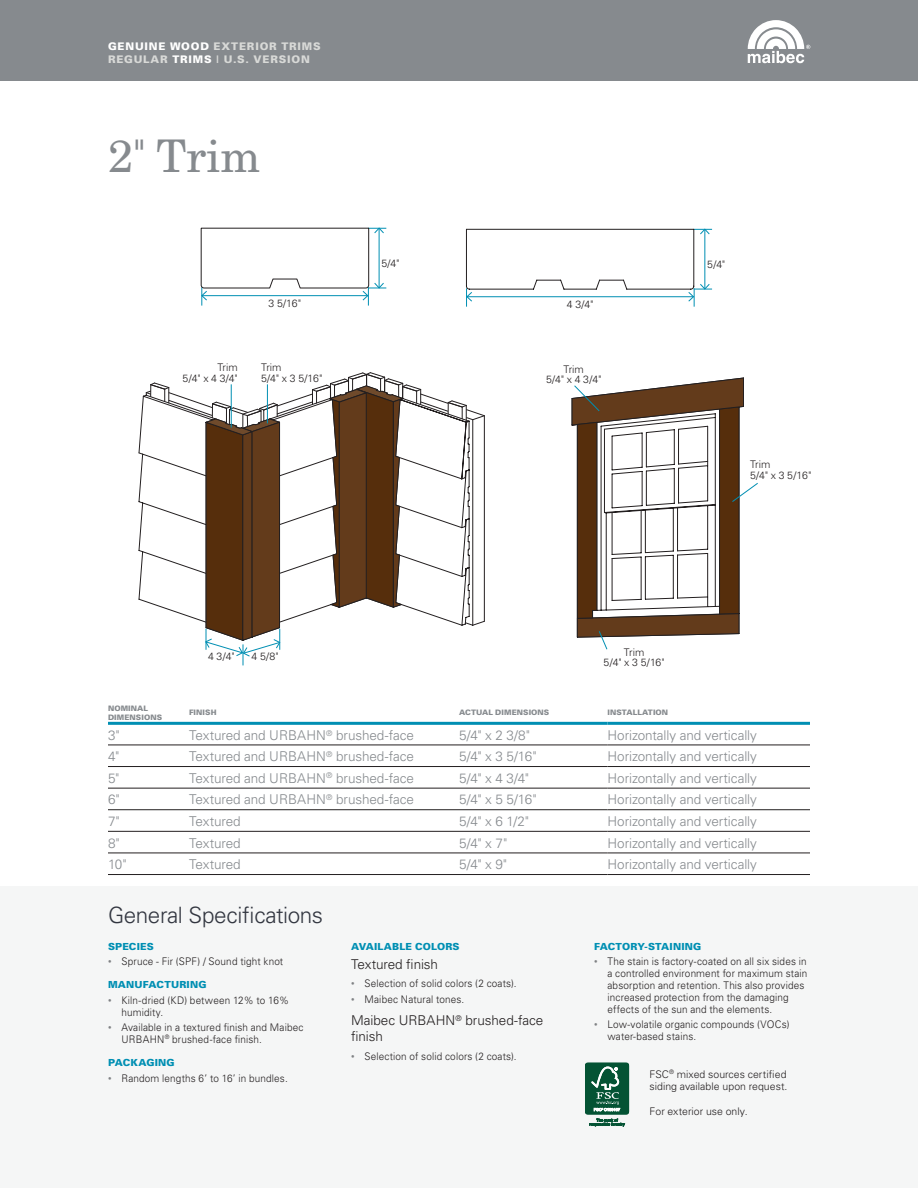
<style>
.page{position:relative;width:918px;height:1188px;background:#fff}
.page>*{position:absolute;margin:0;border:0;box-sizing:border-box;transform-origin:0 0}
.GrandTitre-Gris{font:45px "New Century Schlbk";color:#868a8e}
.Titre{font:300 22.5px "Univers";letter-spacing:-.02em;color:#323640}
.Tableau-Texte{font:300 13.5px "Univers";letter-spacing:-.005em;color:#868a8e}
.SS-Titre{font:300 13.5px/15.8px "Univers";letter-spacing:-.005em;color:#231f20}
.Spec__Texte{font:300 10.5px/12px "Univers";letter-spacing:.015em;color:#231f20;scale:.95 1}
.Dimensions{font:300 10.5px/10.5px "Univers";color:#231f20;text-align:center}
.Spec__Texte-2{font:300 10.5px/12px "Univers";letter-spacing:.015em;color:#231f20}
.SousTitre{font:900 10.5px/13.5px "Univers";letter-spacing:.075em;color:#d8d9d7}
.Spec____SousTitre{font:900 9.75px "Univers";letter-spacing:.02em;color:#008fb3}
.Tableau-EnTete{font:900 7.5px/9px "Univers";letter-spacing:.01em;color:#868a8e}
.s1{color:#fff}
.s2{font-family:"Univers";font-weight:300}
.s3{font-weight:400;color:#808285}
</style>
<div class="page">
<svg style="left:138px;top:395px;width:7px;height:207px"></svg>
<div style="left:0;top:0;width:918px;height:81px;background:#868a8e"></div>
<svg style="left:748px;top:20px;width:62px;height:43px"></svg>
<div style="left:0;top:887px;width:918px;height:301px;background:#f5f6f6"></div>
<svg style="left:145px;top:372px;width:340px;height:293px"></svg>
<svg style="left:200px;top:227px;width:186px;height:79px"></svg>
<svg style="left:466px;top:229px;width:246px;height:78px"></svg>
<hr style="left:108px;top:745px;width:81px;height:1px;background:#231f20">
<hr style="left:189px;top:745px;width:270px;height:1px;background:#231f20">
<hr style="left:459px;top:745px;width:149px;height:1px;background:#231f20">
<hr style="left:608px;top:745px;width:202px;height:1px;background:#231f20">
<hr style="left:108px;top:766px;width:81px;height:1px;background:#231f20">
<hr style="left:189px;top:766px;width:270px;height:1px;background:#231f20">
<hr style="left:459px;top:766px;width:149px;height:1px;background:#231f20">
<hr style="left:608px;top:766px;width:202px;height:1px;background:#231f20">
<hr style="left:108px;top:788px;width:81px;height:1px;background:#231f20">
<hr style="left:189px;top:788px;width:270px;height:1px;background:#231f20">
<hr style="left:459px;top:788px;width:149px;height:1px;background:#231f20">
<hr style="left:608px;top:788px;width:202px;height:1px;background:#231f20">
<hr style="left:108px;top:809px;width:81px;height:1px;background:#231f20">
<hr style="left:189px;top:809px;width:270px;height:1px;background:#231f20">
<hr style="left:459px;top:809px;width:149px;height:1px;background:#231f20">
<hr style="left:608px;top:809px;width:202px;height:1px;background:#231f20">
<hr style="left:108px;top:831px;width:81px;height:1px;background:#231f20">
<hr style="left:189px;top:831px;width:270px;height:1px;background:#231f20">
<hr style="left:459px;top:831px;width:149px;height:1px;background:#231f20">
<hr style="left:608px;top:831px;width:202px;height:1px;background:#231f20">
<hr style="left:108px;top:853px;width:81px;height:1px;background:#231f20">
<hr style="left:189px;top:853px;width:270px;height:1px;background:#231f20">
<hr style="left:459px;top:853px;width:149px;height:1px;background:#231f20">
<hr style="left:608px;top:853px;width:202px;height:1px;background:#231f20">
<hr style="left:108px;top:874px;width:81px;height:1px;background:#231f20">
<hr style="left:189px;top:874px;width:270px;height:1px;background:#231f20">
<hr style="left:459px;top:874px;width:149px;height:1px;background:#231f20">
<hr style="left:608px;top:874px;width:202px;height:1px;background:#231f20">
<hr style="left:108px;top:722px;width:81px;height:3px;background:#008fb3">
<hr style="left:189px;top:722px;width:270px;height:3px;background:#008fb3">
<hr style="left:459px;top:722px;width:149px;height:3px;background:#008fb3">
<hr style="left:608px;top:722px;width:202px;height:3px;background:#008fb3">
<svg style="left:572px;top:378px;width:186px;height:272px"></svg>
<div style="left:585px;top:1063px;width:44px;height:51px;background:#045334;border-radius:2px"></div>
<div style="left:585px;top:1063px;width:44px;height:51px;border:1px solid #045334;border-radius:3px"></div>
<svg style="left:591px;top:1067px;width:29px;height:44px"></svg>
<svg style="left:590px;top:1119px;width:35px;height:7px"></svg>
<p class="SousTitre" style="left:108px;top:39px;width:214px"><span class="s1">GENUINE WOOD</span> EXTERIOR TRIMS<br>REGULAR <span class="s1">TRIMS</span> | U.S. VERSION</p>
<p class="GrandTitre-Gris" style="left:108px;top:129px;width:154px">2<span class="s2">"</span> Trim</p>
<p class="Dimensions" style="left:268px;top:297px;width:34px">3 5/16"</p>
<p class="Dimensions" style="left:183px;top:362px;width:57px;text-align:right">Trim<br>5/4" x 4 3/4"</p>
<p class="Dimensions" style="left:261px;top:362px;width:63px;text-align:left">Trim<br>5/4" x 3 5/16"</p>
<p class="Dimensions" style="left:382px;top:257px;width:19px">5/4"</p>
<p class="Dimensions" style="left:707px;top:258px;width:19px">5/4"</p>
<p class="Dimensions" style="left:567px;top:299px;width:28px">4 3/4"</p>
<p class="Dimensions" style="left:546px;top:363px;width:57px">Trim<br>5/4" x 4 3/4"</p>
<p class="Dimensions" style="left:750px;top:459px;width:63px;text-align:left">Trim<br>5/4" x 3 5/16"</p>
<p class="Dimensions" style="left:208px;top:651px;width:28px">4 3/4"</p>
<p class="Dimensions" style="left:252px;top:651px;width:29px">4 5/8"</p>
<p class="Dimensions" style="left:604px;top:646px;width:63px">Trim<br>5/4" x 3 5/16"</p>
<p class="Tableau-EnTete" style="left:108px;top:704px;width:56px">NOMINAL<br>DIMENSIONS</p>
<p class="Tableau-EnTete" style="left:189px;top:708px;width:29px">FINISH</p>
<p class="Tableau-EnTete" style="left:459px;top:708px;width:92px">ACTUAL DIMENSIONS</p>
<p class="Tableau-EnTete" style="left:608px;top:708px;width:62px">INSTALLATION</p>
<p class="Tableau-Texte" style="left:108px;top:727px;width:13px">3"</p>
<p class="Tableau-Texte" style="left:189px;top:727px;width:227px">Textured and URBAHN<sup>®</sup> brushed-face</p>
<p class="Tableau-Texte" style="left:459px;top:727px;width:73px">5/4" x 2 3/8"</p>
<p class="Tableau-Texte" style="left:608px;top:727px;width:151px">Horizontally and vertically</p>
<p class="Tableau-Texte" style="left:108px;top:748px;width:13px">4"</p>
<p class="Tableau-Texte" style="left:189px;top:748px;width:227px">Textured and URBAHN<sup>®</sup> brushed-face</p>
<p class="Tableau-Texte" style="left:459px;top:748px;width:79px">5/4" x 3 5/16"</p>
<p class="Tableau-Texte" style="left:608px;top:748px;width:151px">Horizontally and vertically</p>
<p class="Tableau-Texte" style="left:108px;top:770px;width:13px">5"</p>
<p class="Tableau-Texte" style="left:189px;top:770px;width:227px">Textured and URBAHN<sup>®</sup> brushed-face</p>
<p class="Tableau-Texte" style="left:459px;top:770px;width:72px">5/4" x 4 3/4"</p>
<p class="Tableau-Texte" style="left:608px;top:770px;width:151px">Horizontally and vertically</p>
<p class="Tableau-Texte" style="left:108px;top:791px;width:13px">6"</p>
<p class="Tableau-Texte" style="left:189px;top:791px;width:227px">Textured and URBAHN<sup>®</sup> brushed-face</p>
<p class="Tableau-Texte" style="left:459px;top:791px;width:79px">5/4" x 5 5/16"</p>
<p class="Tableau-Texte" style="left:608px;top:791px;width:151px">Horizontally and vertically</p>
<p class="Tableau-Texte" style="left:108px;top:813px;width:13px">7"</p>
<p class="Tableau-Texte" style="left:189px;top:813px;width:53px">Textured</p>
<p class="Tableau-Texte" style="left:459px;top:813px;width:72px">5/4" x 6 1/2"</p>
<p class="Tableau-Texte" style="left:608px;top:813px;width:151px">Horizontally and vertically</p>
<p class="Tableau-Texte" style="left:108px;top:835px;width:13px">8"</p>
<p class="Tableau-Texte" style="left:189px;top:835px;width:53px">Textured</p>
<p class="Tableau-Texte" style="left:459px;top:835px;width:50px">5/4" x 7"</p>
<p class="Tableau-Texte" style="left:608px;top:835px;width:151px">Horizontally and vertically</p>
<p class="Tableau-Texte" style="left:108px;top:856px;width:20px">10"</p>
<p class="Tableau-Texte" style="left:189px;top:856px;width:53px">Textured</p>
<p class="Tableau-Texte" style="left:459px;top:856px;width:50px">5/4" x 9"</p>
<p class="Tableau-Texte" style="left:608px;top:856px;width:151px">Horizontally and vertically</p>
<p class="Titre" style="left:108px;top:901px;width:217px">General Specifications</p>
<p class="Spec____SousTitre" style="left:108px;top:940px;width:47px">SPECIES</p>
<p class="Spec__Texte" style="left:108px;top:955px;width:186px"><span class="s3">•</span> Spruce - Fir (SPF) / Sound tight knot</p>
<p class="Spec____SousTitre" style="left:108px;top:979px;width:100px">MANUFACTURING</p>
<p class="Spec__Texte" style="left:122px;top:994px;width:178px;text-indent:-14px"><span class="s3">•</span> Kiln-dried (KD) between 12% to 16% humidity.</p>
<p class="Spec__Texte" style="left:122px;top:1021px;width:193px;text-indent:-14px"><span class="s3">•</span> Available in a textured finish and Maibec<br>URBAHN<sup>®</sup> brushed-face finish.</p>
<p class="Spec____SousTitre" style="left:108px;top:1057px;width:68px">PACKAGING</p>
<p class="Spec__Texte" style="left:108px;top:1072px;width:191px"><span class="s3">•</span> Random lengths 6’ to 16’ in bundles.</p>
<p class="Spec____SousTitre" style="left:351px;top:940px;width:110px">AVAILABLE COLORS</p>
<p class="SS-Titre" style="left:351px;top:956px;width:89px">Textured finish</p>
<p class="Spec__Texte" style="left:351px;top:977px;width:176px"><span class="s3">•</span> Selection of solid colors (2 coats).</p>
<p class="Spec__Texte" style="left:351px;top:993px;width:121px"><span class="s3">•</span> Maibec Natural tones.</p>
<p class="SS-Titre" style="left:351px;top:1012px;width:194px">Maibec URBAHN<sup>®</sup> brushed-face finish</p>
<p class="Spec__Texte" style="left:351px;top:1050px;width:176px"><span class="s3">•</span> Selection of solid colors (2 coats).</p>
<p class="Spec____SousTitre" style="left:594px;top:940px;width:109px">FACTORY-STAINING</p>
<p class="Spec__Texte" style="left:608px;top:955px;width:212px;text-indent:-14px"><span class="s3">•</span> The stain is factory-coated on all six sides in a controlled environment for maximum stain absorption and retention. This also provides increased protection from the damaging effects of the sun and the elements.</p>
<p class="Spec__Texte" style="left:608px;top:1018px;width:193px;text-indent:-14px"><span class="s3">•</span> Low-volatile organic compounds (VOCs) water-based stains.</p>
<p class="Spec__Texte-2" style="left:650px;top:1068px;width:140px">FSC<sup>®</sup> mixed sources certified siding available upon request.</p>
<p class="Spec__Texte-2" style="left:650px;top:1105px;width:100px">For exterior use only.</p>
</div>
